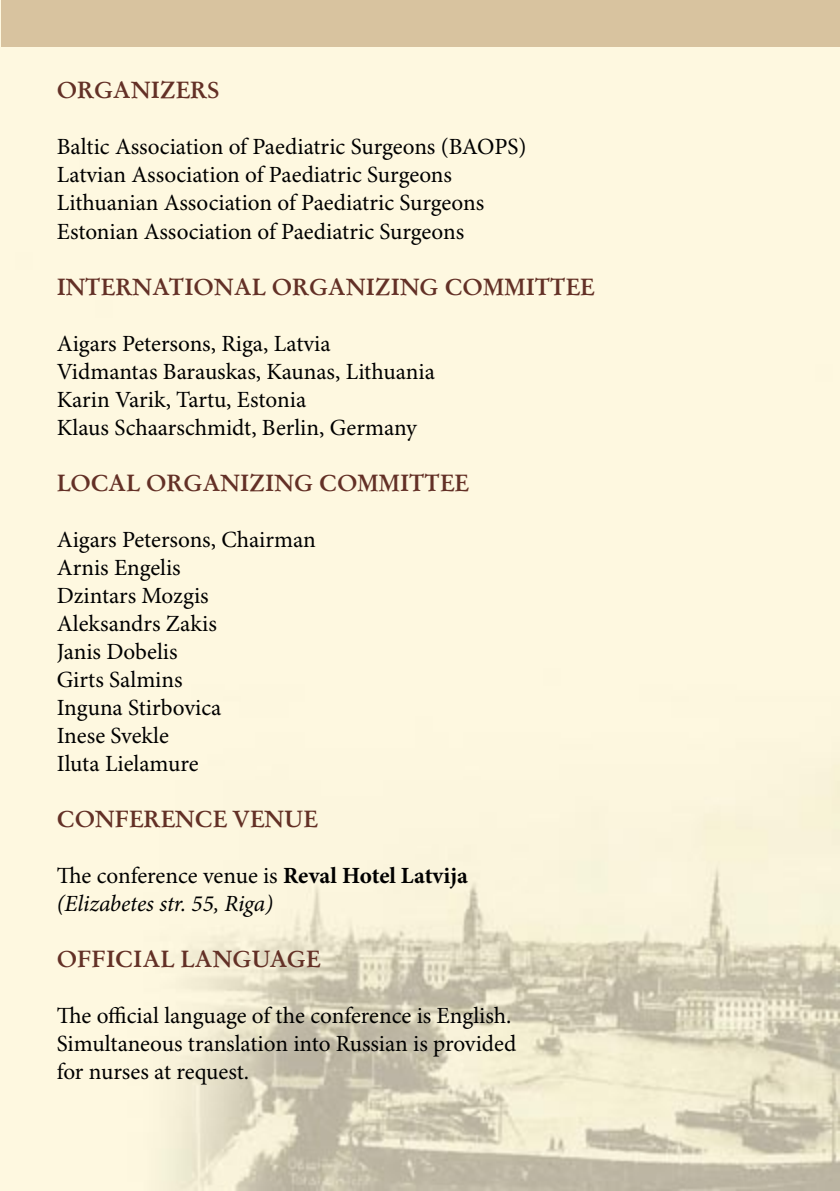
<style>
.page{position:relative;width:840px;height:1191px;background:#fff}
.page>*{position:absolute;margin:0;border:0;box-sizing:border-box;transform-origin:0 0}
.t1{font:23.2px "Minion Pro";color:#000}
.t2{font:700 23.2px "Original Garamond TL";color:#633026}
.t3{font:italic 23.2px "Minion Pro";letter-spacing:-.01em;color:#000}
.s1{font-weight:700}
</style>
<div class="page">
<img style="left:0;top:0;width:839px;height:1191px">
<div style="left:1px;top:0;width:838px;height:47px;background:#d8c39f"></div>
<p class="t2" style="left:57px;top:75px;width:165px">ORGANIZERS</p>
<p class="t1" style="left:57px;top:133px;width:471px">Baltic Association of Paediatric Surgeons (BAOPS)</p>
<p class="t1" style="left:57px;top:161px;width:396px">Latvian Association of Paediatric Surgeons</p>
<p class="t1" style="left:57px;top:189px;width:428px">Lithuanian Association of Paediatric Surgeons</p>
<p class="t1" style="left:57px;top:217px;width:409px">Estonian Association of Paediatric Surgeons</p>
<p class="t2" style="left:57px;top:271px;width:539px">INTERNATIONAL ORGANIZING COMMITTEE</p>
<p class="t1" style="left:57px;top:329px;width:275px">Aigars Petersons, Riga, Latvia</p>
<p class="t1" style="left:57px;top:357px;width:379px">Vidmantas Barauskas, Kaunas, Lithuania</p>
<p class="t1" style="left:57px;top:385px;width:251px">Karin Varik, Tartu, Estonia</p>
<p class="t1" style="left:57px;top:413px;width:361px">Klaus Schaarschmidt, Berlin, Germany</p>
<p class="t2" style="left:57px;top:467px;width:413px">LOCAL ORGANIZING COMMITTEE</p>
<p class="t1" style="left:57px;top:525px;width:260px">Aigars Petersons, Chairman</p>
<p class="t1" style="left:57px;top:553px;width:125px">Arnis Engelis</p>
<p class="t1" style="left:57px;top:581px;width:153px">Dzintars Mozgis</p>
<p class="t1" style="left:57px;top:609px;width:161px">Aleksandrs Zakis</p>
<p class="t1" style="left:57px;top:637px;width:122px">Janis Dobelis</p>
<p class="t1" style="left:57px;top:665px;width:127px">Girts Salmins</p>
<p class="t1" style="left:57px;top:693px;width:166px">Inguna Stirbovica</p>
<p class="t1" style="left:57px;top:721px;width:114px">Inese Svekle</p>
<p class="t1" style="left:57px;top:749px;width:143px">Iluta Lielamure</p>
<p class="t2" style="left:57px;top:803px;width:262px">CONFERENCE VENUE</p>
<p class="t1" style="left:57px;top:861px;width:412px">The conference venue is <span class="s1">Reval Hotel Latvija</span></p>
<p class="t3" style="left:57px;top:889px;width:218px">(Elizabetes str. 55, Riga)</p>
<p class="t2" style="left:57px;top:943px;width:265px">OFFICIAL LANGUAGE</p>
<p class="t1" style="left:57px;top:1001px;width:456px">The official language of the conference is English.</p>
<p class="t1" style="left:57px;top:1029px;width:461px">Simultaneous translation into Russian is provided</p>
<p class="t1" style="left:57px;top:1057px;width:194px">for nurses at request.</p>
</div>
